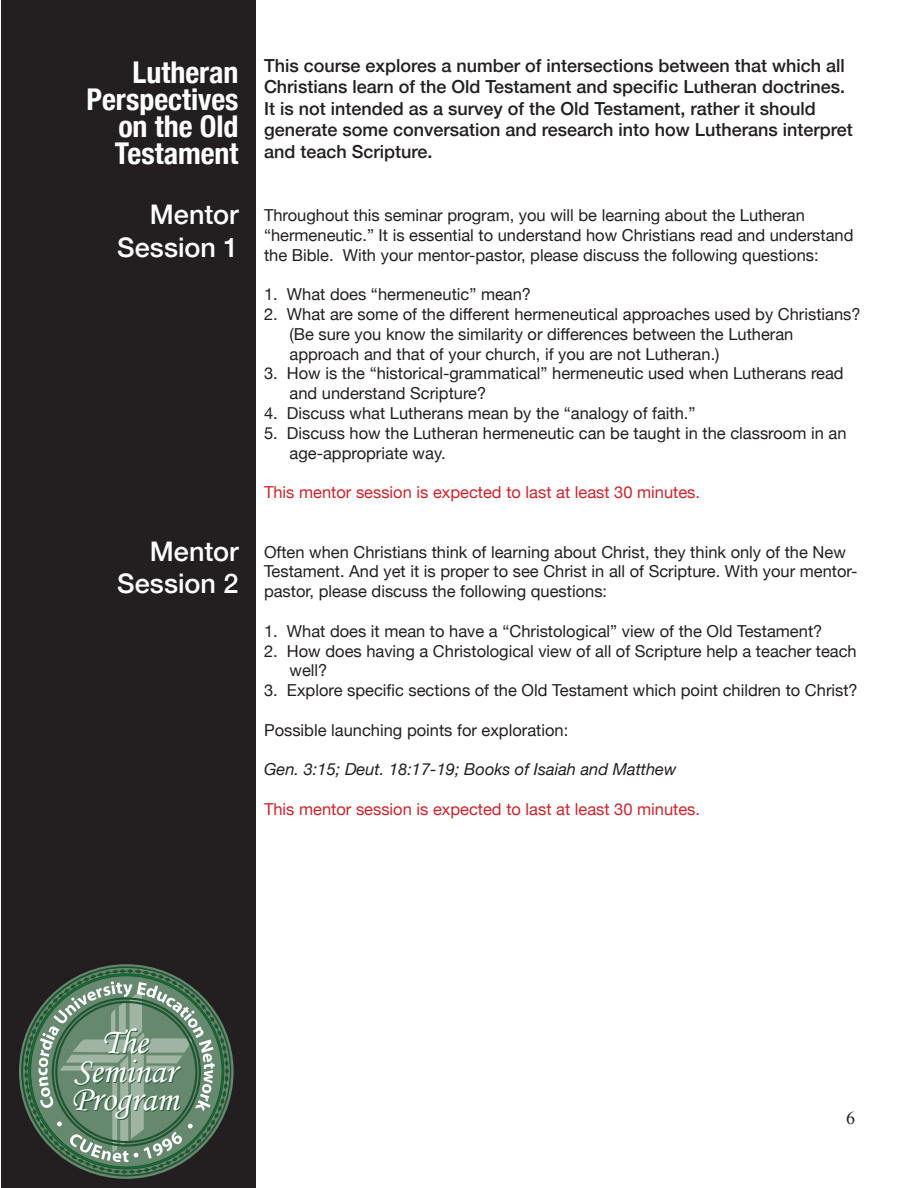
<style>
.page{position:relative;width:918px;height:1188px;background:#fff}
.page>*{position:absolute;margin:0;border:0;box-sizing:border-box;transform-origin:0 0}
.t1{font:36px/28.5px "Monotype Corsiva";color:#fff;text-align:center}
.t2{font:700 condensed 30px/27px "Helvetica Neue";color:#fff;text-align:right}
.t3{font:500 27px/32.4px "Helvetica Neue";color:#fff;text-align:right}
.t4{font:500 18px/21.6px "Helvetica Neue";color:#231f20}
.t5{font:18px "Times New Roman";color:#231f20}
.t6{font:16.5px/19.8px "Helvetica Neue";color:#231f20}
.t7{font:16.5px "Helvetica Neue";color:#d1232a}
.t8{font:italic 16.5px "Helvetica Neue";color:#231f20}
</style>
<div class="page">
<div style="left:1px;top:0;width:255px;height:1188px;background:#231f20"></div>
<svg style="left:21px;top:966px;width:210px;height:210px"></svg>
<svg style="left:24px;top:969px;width:205px;height:205px"></svg>
<h2 class="t2" style="left:87px;top:57px;width:153px">Lutheran<br>Perspectives on the Old<br>Testament</h2>
<p class="t4" style="left:264px;top:53px;width:590px">This course explores a number of intersections between that which all Christians learn of the Old Testament and specific Lutheran doctrines.<br>It is not intended as a survey of the Old Testament, rather it should generate some conversation and research into how Lutherans interpret and teach Scripture.</p>
<h3 class="t3" style="left:117px;top:196px;width:123px">Mentor<br>Session 1</h3>
<p class="t6" style="left:264px;top:206px;width:591px">Throughout this seminar program, you will be learning about the Lutheran “hermeneutic.” It is essential to understand how Christians read and understand the Bible. With your mentor-pastor, please discuss the following questions:</p>
<p class="t6" style="left:264px;top:285px;width:269px">1. What does “hermeneutic” mean?</p>
<p class="t6" style="left:290px;top:305px;width:573px;text-indent:-26px">2. What are some of the different hermeneutical approaches used by Christians? (Be sure you know the similarity or differences between the Lutheran approach and that of your church, if you are not Lutheran.)</p>
<p class="t6" style="left:290px;top:365px;width:556px;text-indent:-26px">3. How is the “historical-grammatical” hermeneutic used when Lutherans read and understand Scripture?</p>
<p class="t6" style="left:264px;top:404px;width:433px">4. Discuss what Lutherans mean by the “analogy of faith.”</p>
<p class="t6" style="left:290px;top:424px;width:559px;text-indent:-26px">5. Discuss how the Lutheran hermeneutic can be taught in the classroom in an age-appropriate way.</p>
<p class="t7" style="left:264px;top:480px;width:438px">This mentor session is expected to last at least 30 minutes.</p>
<h3 class="t3" style="left:117px;top:533px;width:123px">Mentor<br>Session 2</h3>
<p class="t6" style="left:264px;top:543px;width:595px">Often when Christians think of learning about Christ, they think only of the New<br>Testament. And yet it is proper to see Christ in all of Scripture. With your mentor&shy;pastor, please discuss the following questions:</p>
<p class="t6" style="left:264px;top:622px;width:560px">1. What does it mean to have a “Christological” view of the Old Testament?</p>
<p class="t6" style="left:290px;top:642px;width:569px;text-indent:-26px">2. How does having a Christological view of all of Scripture help a teacher teach well?</p>
<p class="t6" style="left:264px;top:681px;width:595px">3. Explore specific sections of the Old Testament which point children to Christ?</p>
<p class="t6" style="left:264px;top:721px;width:306px">Possible launching points for exploration:</p>
<p class="t8" style="left:264px;top:758px;width:414px">Gen. 3:15; Deut. 18:17-19; Books of Isaiah and Matthew</p>
<p class="t7" style="left:264px;top:797px;width:438px">This mentor session is expected to last at least 30 minutes.</p>
<h1 class="t1" style="left:71px;top:1028px;width:109px">The<br>Seminar<br>Program</h1>
<p class="t5" style="left:846px;top:1106px;width:10px">6</p>
</div>
